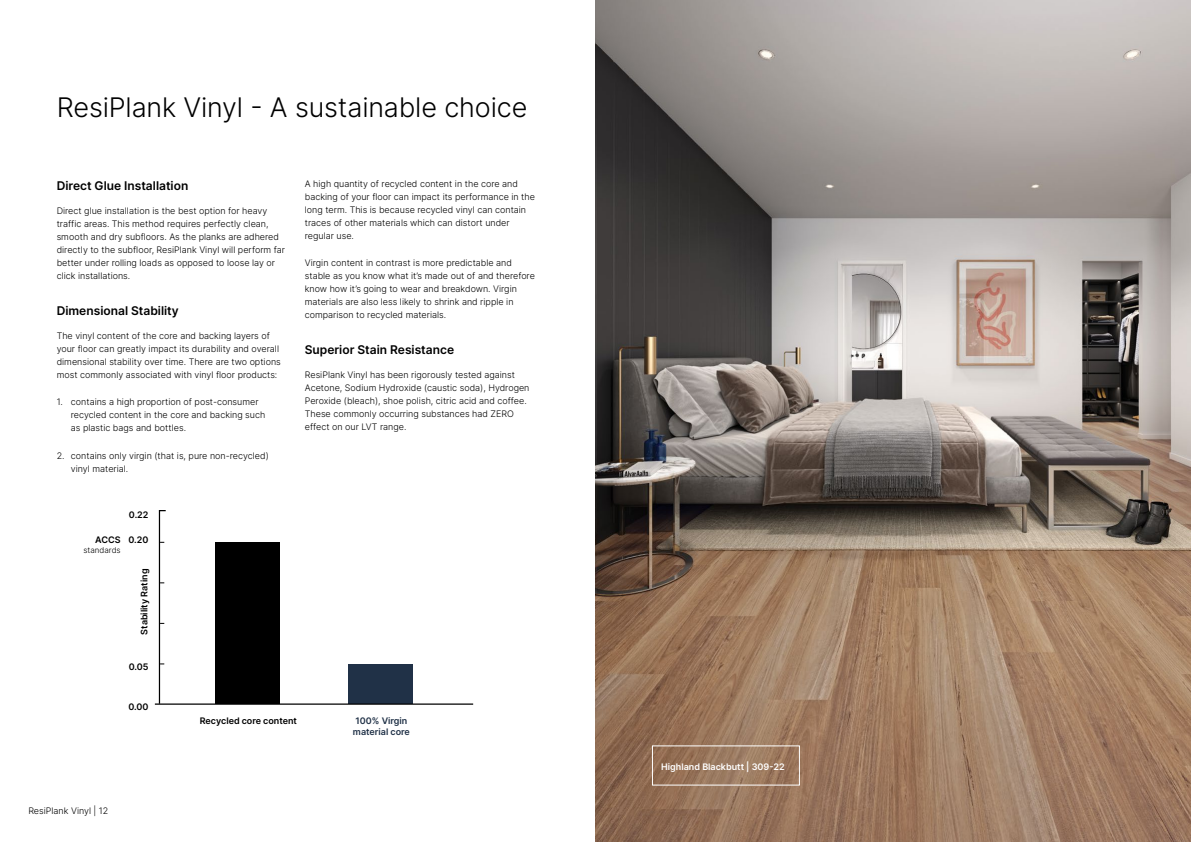
<style>
.page{position:relative;width:1191px;height:842px;background:#fff}
.page>*{position:absolute;margin:0;border:0;box-sizing:border-box;transform-origin:0 0}
.t1{font:300 27px "Inter";letter-spacing:-.005em;color:#000}
.t2{font:12px "Inter";color:#000}
.t3{font:300 9px/13px "Inter";color:#000}
.t4{font:9px "Inter";color:#000}
.t5{font:9px "Inter";color:#fff}
.t6{font:9px/11px "Inter";color:#203147}
.t7{font:300 8px "Inter";color:#000}
</style>
<div class="page">
<div style="left:215px;top:543px;width:64px;height:161px;background:#000"></div>
<div style="left:349px;top:664px;width:64px;height:40px;background:#203147"></div>
<hr style="left:155px;top:703px;width:318px;height:2px;background:#000">
<svg style="left:158px;top:510px;width:9px;height:195px"></svg>
<img style="left:595px;top:0;width:596px;height:842px">
<h1 class="t1" style="left:57px;top:87px;width:472px">ResiPlank Vinyl - A sustainable choice</h1>
<h2 class="t2" style="left:57px;top:177px;width:133px">Direct Glue Installation</h2>
<p class="t3" style="left:57px;top:204px;width:230px">Direct glue installation is the best option for heavy traffic areas. This method requires perfectly clean, smooth and dry subfloors. As the planks are adhered directly to the subfloor, ResiPlank Vinyl will perform far better under rolling loads as opposed to loose lay or click installations.</p>
<h2 class="t2" style="left:57px;top:302px;width:124px">Dimensional Stability</h2>
<p class="t3" style="left:57px;top:329px;width:226px">The vinyl content of the core and backing layers of your floor can greatly impact its durability and overall dimensional stability over time. There are two options most commonly associated with vinyl floor products:</p>
<p class="t3" style="left:71px;top:395px;width:196px;text-indent:-14px">1. contains a high proportion of post-consumer recycled content in the core and backing such as plastic bags and bottles.</p>
<p class="t3" style="left:71px;top:449px;width:199px;text-indent:-14px">2. contains only virgin (that is, pure non-recycled) vinyl material.</p>
<p class="t3" style="left:305px;top:177px;width:232px">A high quantity of recycled content in the core and backing of your floor can impact its performance in the long term. This is because recycled vinyl can contain traces of other materials which can distort under regular use.</p>
<p class="t3" style="left:305px;top:256px;width:232px">Virgin content in contrast is more predictable and stable as you know what it’s made out of and therefore know how it’s going to wear and breakdown. Virgin materials are also less likely to shrink and ripple in comparison to recycled materials.</p>
<h2 class="t2" style="left:305px;top:341px;width:151px">Superior Stain Resistance</h2>
<p class="t3" style="left:305px;top:368px;width:226px">ResiPlank Vinyl has been rigorously tested against Acetone, Sodium Hydroxide (caustic soda), Hydrogen Peroxide (bleach), shoe polish, citric acid and coffee.<br>These commonly occurring substances had ZERO effect on our LVT range.</p>
<p class="t4" style="left:95px;top:533px;width:27px">ACCS</p>
<p class="t7" style="left:84px;top:544px;width:39px">standards</p>
<p class="t4" style="left:129px;top:508px;width:21px">0.22</p>
<p class="t4" style="left:128px;top:533px;width:21px">0.20</p>
<p class="t4" style="left:138px;top:635px;width:67px;rotate:-90deg">Stability Rating</p>
<p class="t4" style="left:129px;top:660px;width:21px">0.05</p>
<p class="t4" style="left:128px;top:700px;width:22px">0.00</p>
<p class="t4" style="left:200px;top:714px;width:99px">Recycled core content</p>
<p class="t6" style="left:353px;top:715px;width:59px">100% Virgin material core</p>
<p class="t3" style="left:28px;top:804px;width:82px">ResiPlank Vinyl | 12</p>
<p class="t5" style="left:661px;top:760px;width:125px">Highland Blackbutt | 309-22</p>
</div>
